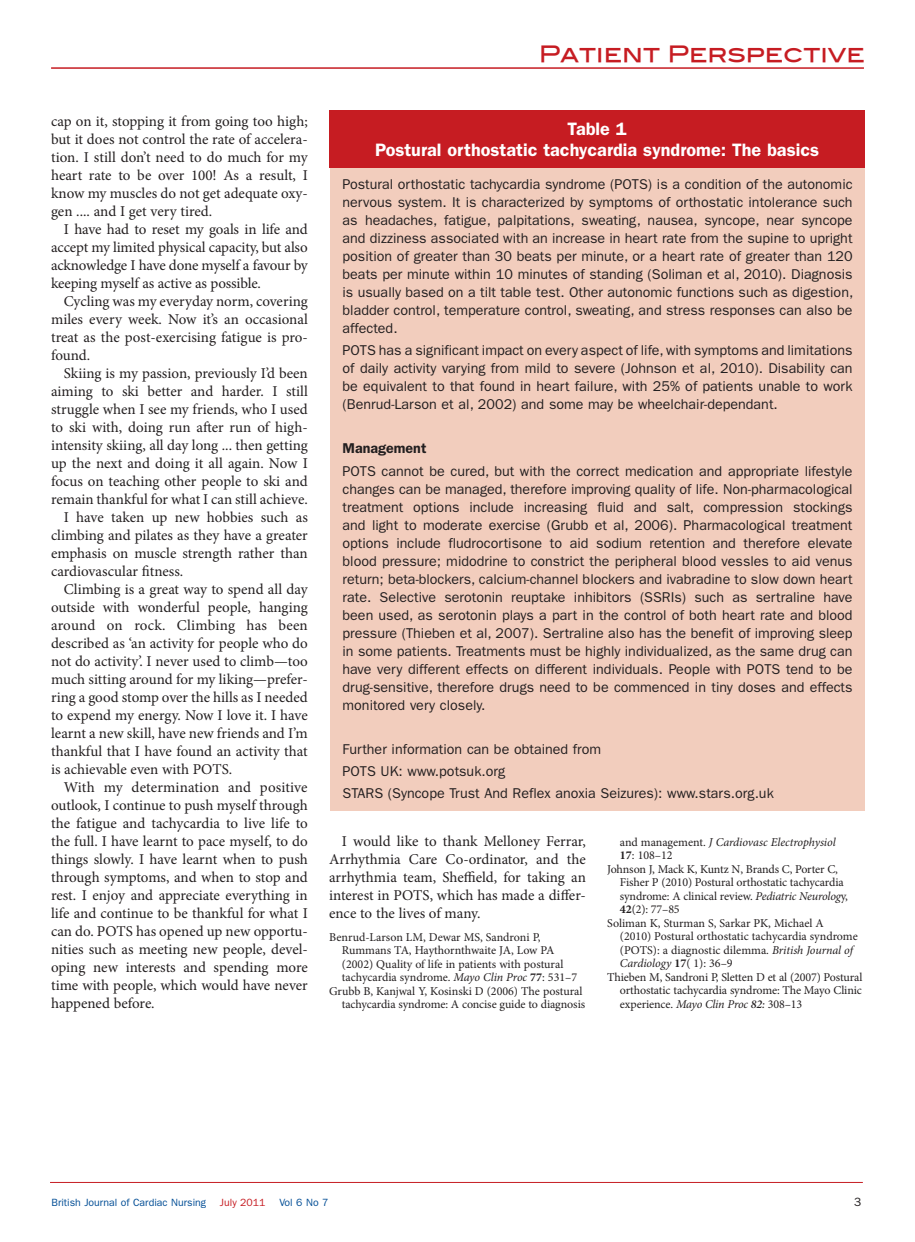
<style>
.page{position:relative;width:915px;height:1242px;background:#fff}
.page>*{position:absolute;margin:0;border:0;box-sizing:border-box;transform-origin:0 0}
.t1{font:22.5px "Blair Md ITCTT Medium";color:#c61c22}
.t2{font:600 18px/21.6px "ITC Franklin Gothic Std";color:#fff;text-align:center}
.t3{font:15px/18px "Minion Pro";color:#231f20;text-align:justify}
.t4{font:14.25px/18px "ITC Franklin Gothic Std";color:#231f20;text-align:justify}
.t5{font:600 14.25px "ITC Franklin Gothic Std";color:#231f20}
.t6{font:12px "Minion Pro";letter-spacing:-.01em;color:#231f20}
.t7{font:italic 12px "Minion Pro";letter-spacing:-.005em;color:#231f20}
.t8{font:12px "ITC Franklin Gothic Std";color:#231f20}
.t9{font:10.5px "ITC Franklin Gothic Std";color:#014d95}
.t10{font:10.5px "ITC Franklin Gothic Std";color:#c61c22}
.s1{font-style:italic}
.s2{font-weight:700}
.s3{font-style:normal}
.s4{font-weight:700;font-style:normal}
.s5{font-family:"Minion Pro Semibold It Subh"}
</style>
<div class="page">
<hr style="left:50px;top:1182px;width:812px;height:1px;background:#c61c22">
<hr style="left:51px;top:67px;width:812px;height:2px;background:#c61c22">
<div style="left:330px;top:167px;width:534px;height:643px;background:#f2cdbd"></div>
<div style="left:329px;top:111px;width:535px;height:57px;background:#c61c22"></div>
<p class="t3" style="left:51px;top:112px;width:258px">cap on it, stopping it from going too high; but it does not control the rate of accelera&shy;tion. I still don’t need to do much for my heart rate to be over 100! As a result, I know my muscles do not get adequate oxy&shy;gen .... and I get very tired.</p>
<p class="t3" style="left:51px;top:220px;width:258px;text-indent:13px">I have had to reset my goals in life and accept my limited physical capacity, but also acknowledge I have done myself a favour by keeping myself as active as possible.</p>
<p class="t3" style="left:51px;top:292px;width:258px;text-indent:13px">Cycling was my everyday norm, covering miles every week. Now it’s an occasional treat as the post-exercising fatigue is pro&shy;found.</p>
<p class="t3" style="left:64px;top:364px;width:245px">Skiing is my passion, previously I’d been</p>
<p class="t3" style="left:51px;top:382px;width:258px">aiming to ski better and harder. I still</p>
<p class="t3" style="left:51px;top:400px;width:258px">struggle when I see my friends, who I used</p>
<p class="t3" style="left:51px;top:418px;width:258px">to ski with, doing run after run of high-</p>
<p class="t3" style="left:51px;top:436px;width:258px">intensity skiing, all day long ... then getting</p>
<p class="t3" style="left:51px;top:454px;width:258px">up the next and doing it all again. Now I</p>
<p class="t3" style="left:51px;top:472px;width:258px">focus on teaching other people to ski and</p>
<p class="t3" style="left:51px;top:490px;width:258px">remain thankful for what I can still achieve.</p>
<p class="t3" style="left:64px;top:508px;width:245px">I have taken up new hobbies such as</p>
<p class="t3" style="left:51px;top:526px;width:258px">climbing and pilates as they have a greater</p>
<p class="t3" style="left:51px;top:544px;width:258px">emphasis on muscle strength rather than</p>
<p class="t3" style="left:51px;top:562px;width:134px">cardiovascular fitness.</p>
<p class="t3" style="left:64px;top:580px;width:245px">Climbing is a great way to spend all day</p>
<p class="t3" style="left:51px;top:598px;width:258px">outside with wonderful people, hanging</p>
<p class="t3" style="left:51px;top:616px;width:258px">around on rock. Climbing has been</p>
<p class="t3" style="left:51px;top:634px;width:258px">described as ‘an activity for people who do</p>
<p class="t3" style="left:51px;top:652px;width:258px">not do activity’. I never used to climb—too</p>
<p class="t3" style="left:51px;top:670px;width:258px">much sitting around for my liking—prefer-</p>
<p class="t3" style="left:51px;top:688px;width:258px">ring a good stomp over the hills as I needed</p>
<p class="t3" style="left:51px;top:706px;width:258px">to expend my energy. Now I love it. I have</p>
<p class="t3" style="left:51px;top:724px;width:258px">learnt a new skill, have new friends and I’m</p>
<p class="t3" style="left:51px;top:742px;width:258px">thankful that I have found an activity that</p>
<p class="t3" style="left:51px;top:760px;width:183px">is achievable even with POTS.</p>
<p class="t3" style="left:64px;top:778px;width:245px">With my determination and positive</p>
<p class="t3" style="left:51px;top:796px;width:258px">outlook, I continue to push myself through</p>
<p class="t3" style="left:51px;top:814px;width:258px">the fatigue and tachycardia to live life to</p>
<p class="t3" style="left:51px;top:832px;width:258px">the full. I have learnt to pace myself, to do</p>
<p class="t3" style="left:51px;top:850px;width:258px">things slowly. I have learnt when to push</p>
<p class="t3" style="left:51px;top:868px;width:258px">through symptoms, and when to stop and</p>
<p class="t3" style="left:51px;top:886px;width:258px">rest. I enjoy and appreciate everything in</p>
<p class="t3" style="left:51px;top:904px;width:258px">life and continue to be thankful for what I</p>
<p class="t3" style="left:51px;top:922px;width:258px">can do. POTS has opened up new opportu-</p>
<p class="t3" style="left:51px;top:940px;width:258px">nities such as meeting new people, devel-</p>
<p class="t3" style="left:51px;top:958px;width:258px">oping new interests and spending more</p>
<p class="t3" style="left:51px;top:976px;width:258px">time with people, which would have never</p>
<p class="t3" style="left:51px;top:994px;width:105px">happened before.</p>
<h1 class="t1" style="left:538px;top:36px;width:327px">Patient Perspective</h1>
<p class="t2" style="left:375px;top:118px;width:445px">Table 1<br>Postural orthostatic tachycardia syndrome: The basics</p>
<p class="t4" style="left:342px;top:175px;width:512px">Postural orthostatic tachycardia syndrome (POTS) is a condition of the autonomic nervous system. It is characterized by symptoms of orthostatic intolerance such as headaches, fatigue, palpitations, sweating, nausea, syncope, near syncope and dizziness associated with an increase in heart rate from the supine to upright position of greater than 30 beats per minute, or a heart rate of greater than 120 beats per minute within 10 minutes of standing (Soliman et al, 2010). Diagnosis is usually based on a tilt table test. Other autonomic functions such as digestion, bladder control, temperature control, sweating, and stress responses can also be affected.</p>
<p class="t4" style="left:342px;top:341px;width:511px">POTS has a significant impact on every aspect of life, with symptoms and limitations of daily activity varying from mild to severe (Johnson et al, 2010). Disability can be equivalent to that found in heart failure, with 25% of patients unable to work (Benrud-Larson et al, 2002) and some may be wheelchair-dependant.</p>
<p class="t5" style="left:342px;top:440px;width:85px">Management</p>
<p class="t4" style="left:342px;top:462px;width:511px">POTS cannot be cured, but with the correct medication and appropriate lifestyle changes can be managed, therefore improving quality of life. Non-pharmacological treatment options include increasing fluid and salt, compression stockings and light to moderate exercise (Grubb et al, 2006). Pharmacological treatment options include fludrocortisone to aid sodium retention and therefore elevate blood pressure; midodrine to constrict the peripheral blood vessles to aid venus return; beta-blockers, calcium-channel blockers and ivabradine to slow down heart rate. Selective serotonin reuptake inhibitors (SSRIs) such as sertraline have been used, as serotonin plays a part in the control of both heart rate and blood pressure (Thieben et al, 2007). Sertraline also has the benefit of improving sleep in some patients. Treatments must be highly individualized, as the same drug can have very different effects on different individuals. People with POTS tend to be drug-sensitive, therefore drugs need to be commenced in tiny doses and effects monitored very closely.</p>
<p class="t4" style="left:342px;top:738px;width:432px;line-height:22.2px;text-align:left">Further information can be obtained from<br>POTS UK: www.potsuk.org<br>STARS (Syncope Trust And Reflex anoxia Seizures): www.stars.org.uk</p>
<p class="t3" style="left:329px;top:832px;width:258px;text-indent:13px">I would like to thank Melloney Ferrar, Arrhythmia Care Co-ordinator, and the arrhythmia team, Sheffield, for taking an interest in POTS, which has made a differ&shy;ence to the lives of many.</p>
<p class="t6" style="left:329px;top:929px;width:213px">Benrud-Larson LM, Dewar MS, Sandroni P,</p>
<p class="t6" style="left:342px;top:942px;width:214px">Rummans TA, Haythornthwaite JA, Low PA</p>
<p class="t6" style="left:342px;top:956px;width:223px">(2002) Quality of life in patients with postural</p>
<p class="t6" style="left:342px;top:969px;width:237px">tachycardia syndrome. <span class="s1">Mayo Clin Proc</span> <span class="s2">77</span>: 531–7</p>
<p class="t6" style="left:329px;top:983px;width:255px">Grubb B, Kanjwal Y, Kosinski D (2006) The postural</p>
<p class="t6" style="left:342px;top:996px;width:245px">tachycardia syndrome: A concise guide to diagnosis</p>
<p class="t7" style="left:619px;top:834px;width:217px"><span class="s3">and management.</span> J Cardiovasc Electrophysiol</p>
<p class="t6" style="left:619px;top:847px;width:54px"><span class="s2">17</span>: 108–12</p>
<p class="t6" style="left:607px;top:861px;width:232px">Johnson J, Mack K, Kuntz N, Brands C, Porter C,</p>
<p class="t6" style="left:619px;top:874px;width:225px">Fisher P (2010) Postural orthostatic tachycardia</p>
<p class="t6" style="left:619px;top:888px;width:229px">syndrome: A clinical review. <span class="s1">Pediatric Neurolog</span>y,</p>
<p class="t6" style="left:619px;top:901px;width:61px"><span class="s2">42</span>(2): 77–85</p>
<p class="t6" style="left:607px;top:915px;width:218px">Soliman K, Sturman S, Sarkar PK, Michael A</p>
<p class="t6" style="left:619px;top:928px;width:239px">(2010) Postural orthostatic tachycardia syndrome</p>
<p class="t6" style="left:619px;top:942px;width:234px">(POTS): a diagnostic dilemma. <span class="s1">British Journal of</span></p>
<p class="t7" style="left:619px;top:955px;width:114px">Cardiology <span class="s4">17</span><span class="s3">( 1): 36–9</span></p>
<p class="t6" style="left:607px;top:969px;width:256px">Thieben M, Sandroni P, Sletten D et al (2007) Postural</p>
<p class="t6" style="left:619px;top:982px;width:243px">orthostatic tachycardia syndrome: The Mayo Clinic</p>
<p class="t6" style="left:619px;top:996px;width:184px">experience. <span class="s1">Mayo Clin Proc</span> <span class="s5">82:</span> 308–13</p>
<p class="t9" style="left:51px;top:1196px;width:156px">British Journal of Cardiac Nursing</p>
<p class="t10" style="left:220px;top:1196px;width:47px">July 2011</p>
<p class="t9" style="left:279px;top:1196px;width:51px">Vol 6 No 7</p>
<p class="t8" style="left:853px;top:1195px;width:9px">3</p>
</div>
